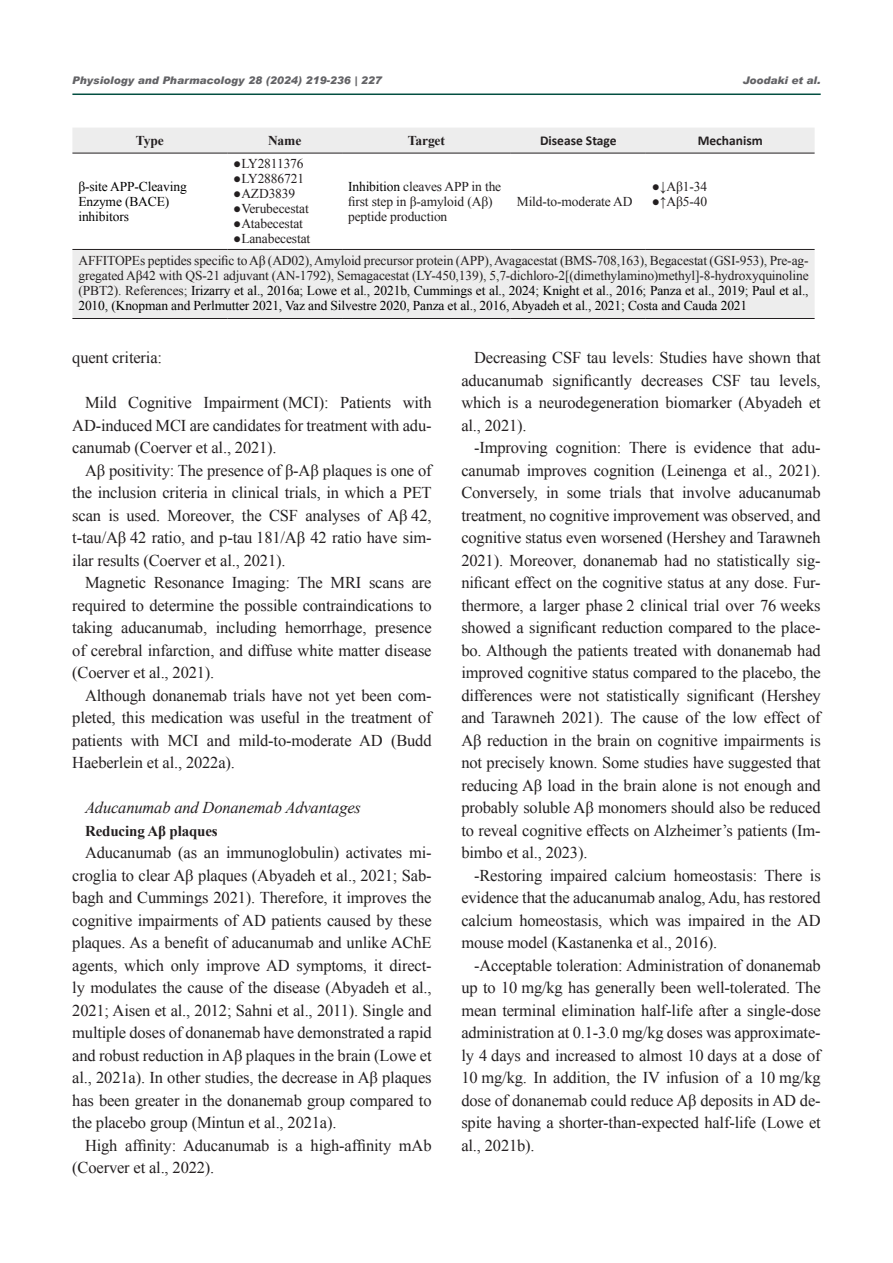
<style>
.page{position:relative;width:893px;height:1263px;background:#fff}
.page>*{position:absolute;margin:0;border:0;box-sizing:border-box;transform-origin:0 0}
.new_mant_style{font:16.5px/22.5px "Times New Roman";letter-spacing:-.01em;color:#231f20;text-align:justify}
.new_mant_style-2{font:italic 16.5px "Times New Roman";letter-spacing:-.01em;color:#231f20}
.new_mant_style-3{font:700 15px "Times New Roman";letter-spacing:-.01em;color:#231f20}
.Table{font:13.5px/15px "Times New Roman";letter-spacing:-.01em;color:#231f20}
.Table-2{font:13.5px/15px "Times New Roman";letter-spacing:-.01em;color:#000}
.t1{font:700 13.5px "Calibri";color:#231f20}
.Table-3{font:700 13.5px "Times New Roman";letter-spacing:-.01em;color:#231f20}
.titr{font:italic 900 10.5px "Arial";color:#636366}
.s1{color:#000}
</style>
<div class="page">
<hr style="left:72px;top:94px;width:749px;height:1px;background:#034f41">
<svg style="left:72px;top:128px;width:743px;height:190px"></svg>
<hr style="left:72px;top:153px;width:155px;height:1px;background:#231f20">
<hr style="left:227px;top:153px;width:115px;height:1px;background:#231f20">
<hr style="left:342px;top:153px;width:169px;height:1px;background:#231f20">
<hr style="left:511px;top:153px;width:135px;height:1px;background:#231f20">
<hr style="left:646px;top:153px;width:169px;height:1px;background:#231f20">
<hr style="left:72px;top:249px;width:155px;height:1px;background:#231f20">
<hr style="left:227px;top:249px;width:115px;height:1px;background:#231f20">
<hr style="left:342px;top:249px;width:169px;height:1px;background:#231f20">
<hr style="left:511px;top:249px;width:135px;height:1px;background:#231f20">
<hr style="left:646px;top:249px;width:169px;height:1px;background:#231f20">
<hr style="left:72px;top:318px;width:155px;height:1px;background:#231f20">
<hr style="left:227px;top:318px;width:115px;height:1px;background:#231f20">
<hr style="left:342px;top:318px;width:169px;height:1px;background:#231f20">
<hr style="left:511px;top:318px;width:135px;height:1px;background:#231f20">
<hr style="left:646px;top:318px;width:169px;height:1px;background:#231f20">
<p class="titr" style="left:72px;top:74px;width:311px">Physiology and Pharmacology 28 (2024) 219-236 | 227</p>
<p class="titr" style="left:743px;top:74px;width:79px">Joodaki et al.</p>
<p class="Table-3" style="left:136px;top:131px;width:29px">Type</p>
<p class="Table-3" style="left:268px;top:131px;width:35px">Name</p>
<p class="Table-3" style="left:408px;top:131px;width:39px">Target</p>
<p class="t1" style="left:540px;top:131px;width:78px">Disease Stage</p>
<p class="t1" style="left:698px;top:131px;width:67px">Mechanism</p>
<p class="Table-2" style="left:78px;top:179px;width:110px">β-site APP-Cleaving<br>Enzyme (BACE) inhibitors</p>
<p class="Table" style="left:233px;top:156px;width:72px">●LY2811376</p>
<p class="Table" style="left:233px;top:171px;width:72px">●LY2886721</p>
<p class="Table" style="left:233px;top:186px;width:63px">●AZD3839</p>
<p class="Table" style="left:233px;top:201px;width:77px">●Verubecestat</p>
<p class="Table" style="left:233px;top:216px;width:71px">●Atabecestat</p>
<p class="Table" style="left:233px;top:231px;width:79px">●Lanabecestat</p>
<p class="Table" style="left:652px;top:179px;width:57px">●↓Aβ1-34</p>
<p class="Table" style="left:652px;top:194px;width:57px">●↑Aβ5-40</p>
<p class="Table" style="left:348px;top:179px;width:155px"><span class="s1">Inhibition</span> cleaves APP in the first step in β-amyloid (Aβ) peptide production</p>
<p class="Table" style="left:517px;top:194px;width:117px">Mild-to-moderate AD</p>
<p class="Table" style="left:78px;top:253px;width:732px;text-align:justify">AFFITOPEs peptides specific to Aβ (AD02), Amyloid precursor protein (APP), Avagacestat (BMS-708,163), Begacestat (GSI-953), Pre-ag&shy;gregated Aβ42 with QS-21 adjuvant (AN-1792), Semagacestat (LY-450,139), 5,7-dichloro-2[(dimethylamino)methyl]-8-hydroxyquinoline (PBT2). References; <span class="s1">Irizarry et al., 2016a; Lowe et al., 2021b, Cummings et al., 2024; Knight et al., 2016; Panza et al., 2019; Paul et al., 2010, (Knopman and Perlmutter 2021, Vaz and Silvestre 2020, Panza et al., 2016, Abyadeh et al., 2021; Costa and Cauda 2021</span></p>
<p class="new_mant_style" style="left:72px;top:346px;width:91px">quent criteria:</p>
<p class="new_mant_style" style="left:72px;top:391px;width:361px;text-indent:13px">Mild Cognitive Impairment (MCI): Patients with AD-induced MCI are candidates for treatment with adu&shy;canumab (Coerver et al., 2021).</p>
<p class="new_mant_style" style="left:72px;top:459px;width:361px;text-indent:13px">Aβ positivity: The presence of β-Aβ plaques is one of the inclusion criteria in clinical trials, in which a PET scan is used. Moreover, the CSF analyses of Aβ 42, t-tau/Aβ 42 ratio, and p-tau 181/Aβ 42 ratio have sim&shy;ilar results (Coerver et al., 2021).</p>
<p class="new_mant_style" style="left:72px;top:571px;width:361px;text-indent:13px">Magnetic Resonance Imaging: The MRI scans are required to determine the possible contraindications to taking aducanumab, including hemorrhage, presence of cerebral infarction, and diffuse white matter disease (Coerver et al., 2021).</p>
<p class="new_mant_style" style="left:72px;top:684px;width:361px;text-indent:13px">Although donanemab trials have not yet been com&shy;pleted, this medication was useful in the treatment of patients with MCI and mild-to-moderate AD (Budd Haeberlein et al., 2022a).</p>
<p class="new_mant_style-2" style="left:85px;top:796px;width:277px">Aducanumab and Donanemab Advantages</p>
<p class="new_mant_style-3" style="left:85px;top:820px;width:134px">Reducing Aβ plaques</p>
<p class="new_mant_style" style="left:72px;top:841px;width:361px;text-indent:13px">Aducanumab (as an immunoglobulin) activates mi&shy;croglia to clear Aβ plaques (Abyadeh et al., 2021; Sab&shy;bagh and Cummings 2021). Therefore, it improves the cognitive impairments of AD patients caused by these plaques. As a benefit of aducanumab and unlike AChE agents, which only improve AD symptoms, it direct&shy;ly modulates the cause of the disease (Abyadeh et al., 2021; Aisen et al., 2012; Sahni et al., 2011). Single and multiple doses of donanemab have demonstrated a rapid and robust reduction in Aβ plaques in the brain (Lowe et al., 2021a). In other studies, the decrease in Aβ plaques has been greater in the donanemab group compared to the placebo group (Mintun et al., 2021a).</p>
<p class="new_mant_style" style="left:72px;top:1134px;width:361px;text-indent:13px">High affinity: Aducanumab is a high-affinity mAb (Coerver et al., 2022).</p>
<p class="new_mant_style" style="left:461px;top:346px;width:361px;text-indent:13px">Decreasing CSF tau levels: Studies have shown that aducanumab significantly decreases CSF tau levels, which is a neurodegeneration biomarker (Abyadeh et al., 2021).</p>
<p class="new_mant_style" style="left:461px;top:436px;width:361px;text-indent:13px">-Improving cognition: There is evidence that adu&shy;canumab improves cognition (Leinenga et al., 2021).<br>Conversely, in some trials that involve aducanumab treatment, no cognitive improvement was observed, and cognitive status even worsened (Hershey and Tarawneh 2021). Moreover, donanemab had no statistically sig&shy;nificant effect on the cognitive status at any dose. Fur&shy;thermore, a larger phase 2 clinical trial over 76 weeks showed a significant reduction compared to the place&shy;bo. Although the patients treated with donanemab had improved cognitive status compared to the placebo, the differences were not statistically significant (Hershey and Tarawneh 2021). The cause of the low effect of Aβ reduction in the brain on cognitive impairments is not precisely known. Some studies have suggested that reducing Aβ load in the brain alone is not enough and probably soluble Aβ monomers should also be reduced to reveal cognitive effects on Alzheimer’s patients (Im&shy;bimbo et al., 2023).</p>
<p class="new_mant_style" style="left:461px;top:864px;width:361px;text-indent:13px">-Restoring impaired calcium homeostasis: There is evidence that the aducanumab analog, Adu, has restored calcium homeostasis, which was impaired in the AD mouse model (Kastanenka et al., 2016).</p>
<p class="new_mant_style" style="left:461px;top:954px;width:361px;text-indent:13px">-Acceptable toleration: Administration of donanemab up to 10 mg/kg has generally been well-tolerated. The mean terminal elimination half-life after a single-dose administration at 0.1-3.0 mg/kg doses was approximate&shy;ly 4 days and increased to almost 10 days at a dose of 10 mg/kg. In addition, the IV infusion of a 10 mg/kg dose of donanemab could reduce Aβ deposits in AD de&shy;spite having a shorter-than-expected half-life (Lowe et al., 2021b).</p>
</div>
